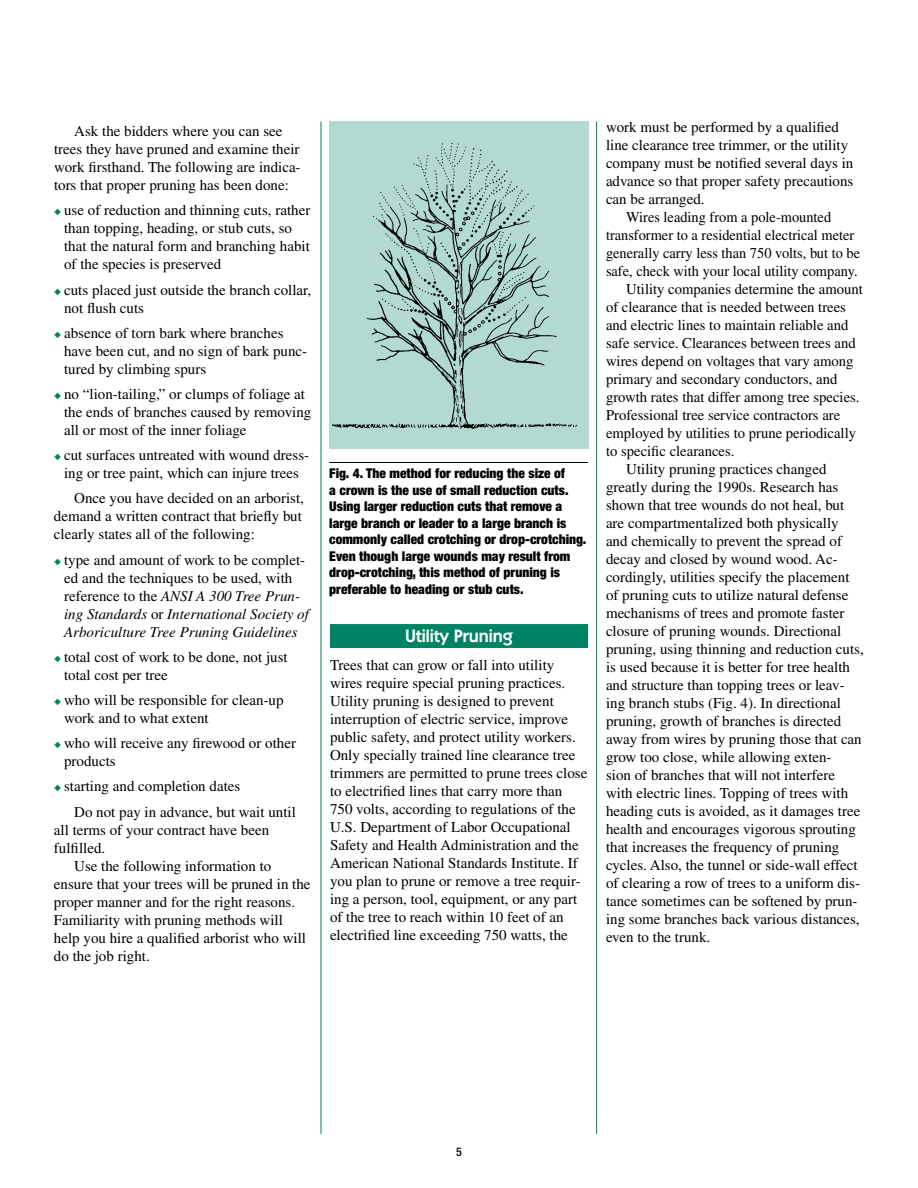
<style>
.page{position:relative;width:918px;height:1188px;background:#fff}
.page>*{position:absolute;margin:0;border:0;box-sizing:border-box;transform-origin:0 0}
.t1{font:600 18px "ITC Kabel Std";color:#fff}
.t2{font:15px/18px "Times LT Std";color:#000}
.t3{font:italic 15px/18px "Times LT Std";color:#000}
.t4{font:15px "Times LT Std";color:#000;scale:.96 1}
.t5{font:900 condensed 13.5px/16.5px "Helvetica Neue LT Std";color:#000}
.t6{font:500 condensed 12px "Helvetica Neue LT Std";color:#000}
.s1{color:#008265}
.s2{font-style:normal}
</style>
<div class="page">
<hr style="left:321px;top:122px;width:1px;height:1012px;background:#008265">
<hr style="left:596px;top:122px;width:1px;height:1012px;background:#008265">
<div style="left:330px;top:624px;width:258px;height:24px;background:#008265"></div>
<hr style="left:329px;top:462px;width:259px;height:1px;background:#000">
<div style="left:329px;top:122px;width:260px;height:327px;background:#b3dad1"></div>
<img style="left:332px;top:143px;width:246px;height:286px">
<p class="t2" style="left:54px;top:122px;width:248px;text-indent:20px">Ask the bidders where you can see trees they have pruned and examine their work firsthand. The following are indica&shy;tors that proper pruning has been done:</p>
<p class="t2" style="left:64px;top:201px;width:248px;text-indent:-10px"><span class="s1">◆</span> use of reduction and thinning cuts, rather than topping, heading, or stub cuts, so that the natural form and branching habit of the species is preserved</p>
<p class="t2" style="left:64px;top:281px;width:249px;text-indent:-10px"><span class="s1">◆</span> cuts placed just outside the branch collar, not flush cuts</p>
<p class="t2" style="left:64px;top:324px;width:245px;text-indent:-10px"><span class="s1">◆</span> absence of torn bark where branches have been cut, and no sign of bark punc&shy;tured by climbing spurs</p>
<p class="t2" style="left:64px;top:385px;width:249px;text-indent:-10px"><span class="s1">◆</span> no “lion-tailing,” or clumps of foliage at the ends of branches caused by removing all or most of the inner foliage</p>
<p class="t2" style="left:54px;top:446px;width:257px;text-align:center"><span class="s1">◆</span> cut surfaces untreated with wound dress&shy;ing or tree paint, which can injure trees</p>
<p class="t2" style="left:54px;top:489px;width:252px;text-indent:20px">Once you have decided on an arborist, demand a written contract that briefly but clearly states all of the following:</p>
<p class="t3" style="left:64px;top:551px;width:246px;text-indent:-10px"><span class="s1">◆</span> <span class="s2">type and amount of work to be complet&shy;ed and the techniques to be used, with reference to the</span> ANSI A 300 Tree Prun&shy;ing Standards <span class="s2">or</span> International Society of Arboriculture Tree Pruning Guidelines</p>
<p class="t2" style="left:64px;top:648px;width:225px;text-indent:-10px"><span class="s1">◆</span> total cost of work to be done, not just total cost per tree</p>
<p class="t2" style="left:64px;top:691px;width:221px;text-indent:-10px"><span class="s1">◆</span> who will be responsible for clean-up work and to what extent</p>
<p class="t2" style="left:64px;top:734px;width:233px;text-indent:-10px"><span class="s1">◆</span> who will receive any firewood or other products</p>
<p class="t2" style="left:74px;top:774px;width:223px;line-height:25.2px;text-indent:-20px"><span class="s1">◆</span> starting and completion dates<br>Do not pay in advance, but wait until</p>
<p class="t2" style="left:54px;top:821px;width:217px">all terms of your contract have been fulfilled.</p>
<p class="t2" style="left:54px;top:857px;width:258px;text-indent:20px">Use the following information to ensure that your trees will be pruned in the proper manner and for the right reasons.<br>Familiarity with pruning methods will help you hire a qualified arborist who will do the job right.</p>
<p class="t5" style="left:329px;top:465px;width:259px">Fig. 4. The method for reducing the size of<br>a crown is the use of small reduction cuts.<br>Using larger reduction cuts that remove a large branch or leader to a large branch is commonly called crotching or drop-crotching.<br>Even though large wounds may result from drop-crotching, this method of pruning is preferable to heading or stub cuts.</p>
<p class="t1" style="left:405px;top:626px;width:110px">Utility Pruning</p>
<p class="t2" style="left:330px;top:656px;width:259px">Trees that can grow or fall into utility wires require special pruning practices.<br>Utility pruning is designed to prevent interruption of electric service, improve public safety, and protect utility workers.<br>Only specially trained line clearance tree trimmers are permitted to prune trees close to electrified lines that carry more than 750 volts, according to regulations of the U.S. Department of Labor Occupational Safety and Health Administration and the American National Standards Institute. If you plan to prune or remove a tree requir&shy;ing a person, tool, equipment, or any part of the tree to reach within 10 feet of an electrified line exceeding 750 watts, the</p>
<p class="t2" style="left:606px;top:118px;width:249px">work must be performed by a qualified line clearance tree trimmer, or the utility company must be notified several days in advance so that proper safety precautions can be arranged.</p>
<p class="t4" style="left:626px;top:208px;width:215px">Wires leading from a pole-mounted</p>
<p class="t4" style="left:606px;top:226px;width:260px">transformer to a residential electrical meter</p>
<p class="t4" style="left:606px;top:244px;width:266px">generally carry less than 750 volts, but to be</p>
<p class="t4" style="left:606px;top:262px;width:264px">safe, check with your local utility company.</p>
<p class="t2" style="left:626px;top:280px;width:238px">Utility companies determine the amount</p>
<p class="t2" style="left:606px;top:298px;width:242px">of clearance that is needed between trees</p>
<p class="t2" style="left:606px;top:316px;width:244px">and electric lines to maintain reliable and</p>
<p class="t2" style="left:606px;top:334px;width:251px">safe service. Clearances between trees and</p>
<p class="t2" style="left:606px;top:352px;width:249px">wires depend on voltages that vary among</p>
<p class="t2" style="left:606px;top:370px;width:233px">primary and secondary conductors, and</p>
<p class="t2" style="left:606px;top:388px;width:255px">growth rates that differ among tree species.</p>
<p class="t2" style="left:606px;top:406px;width:236px">Professional tree service contractors are</p>
<p class="t2" style="left:606px;top:424px;width:252px">employed by utilities to prune periodically</p>
<p class="t2" style="left:606px;top:442px;width:130px">to specific clearances.</p>
<p class="t2" style="left:626px;top:460px;width:202px">Utility pruning practices changed</p>
<p class="t2" style="left:606px;top:478px;width:234px">greatly during the 1990s. Research has</p>
<p class="t2" style="left:606px;top:496px;width:240px">shown that tree wounds do not heal, but</p>
<p class="t2" style="left:606px;top:514px;width:234px">are compartmentalized both physically</p>
<p class="t2" style="left:606px;top:532px;width:238px">and chemically to prevent the spread of</p>
<p class="t2" style="left:606px;top:550px;width:233px">decay and closed by wound wood. Ac-</p>
<p class="t2" style="left:606px;top:568px;width:245px">cordingly, utilities specify the placement</p>
<p class="t2" style="left:606px;top:586px;width:244px">of pruning cuts to utilize natural defense</p>
<p class="t2" style="left:606px;top:604px;width:240px">mechanisms of trees and promote faster</p>
<p class="t2" style="left:606px;top:622px;width:237px">closure of pruning wounds. Directional</p>
<p class="t2" style="left:606px;top:640px;width:259px">pruning, using thinning and reduction cuts,</p>
<p class="t2" style="left:606px;top:658px;width:246px">is used because it is better for tree health</p>
<p class="t2" style="left:606px;top:676px;width:240px">and structure than topping trees or leav-</p>
<p class="t2" style="left:606px;top:694px;width:236px">ing branch stubs (Fig. 4). In directional</p>
<p class="t2" style="left:606px;top:712px;width:237px">pruning, growth of branches is directed</p>
<p class="t2" style="left:606px;top:730px;width:257px">away from wires by pruning those that can</p>
<p class="t2" style="left:606px;top:748px;width:227px">grow too close, while allowing exten-</p>
<p class="t2" style="left:606px;top:766px;width:231px">sion of branches that will not interfere</p>
<p class="t2" style="left:606px;top:784px;width:244px">with electric lines. Topping of trees with</p>
<p class="t2" style="left:606px;top:802px;width:256px">heading cuts is avoided, as it damages tree</p>
<p class="t2" style="left:606px;top:820px;width:251px">health and encourages vigorous sprouting</p>
<p class="t2" style="left:606px;top:838px;width:235px">that increases the frequency of pruning</p>
<p class="t2" style="left:606px;top:856px;width:253px">cycles. Also, the tunnel or side-wall effect</p>
<p class="t2" style="left:606px;top:874px;width:256px">of clearing a row of trees to a uniform dis-</p>
<p class="t2" style="left:606px;top:892px;width:253px">tance sometimes can be softened by prun-</p>
<p class="t2" style="left:606px;top:910px;width:255px">ing some branches back various distances,</p>
<p class="t2" style="left:606px;top:928px;width:106px">even to the trunk.</p>
<p class="t6" style="left:456px;top:1145px;width:7px">5</p>
</div>
